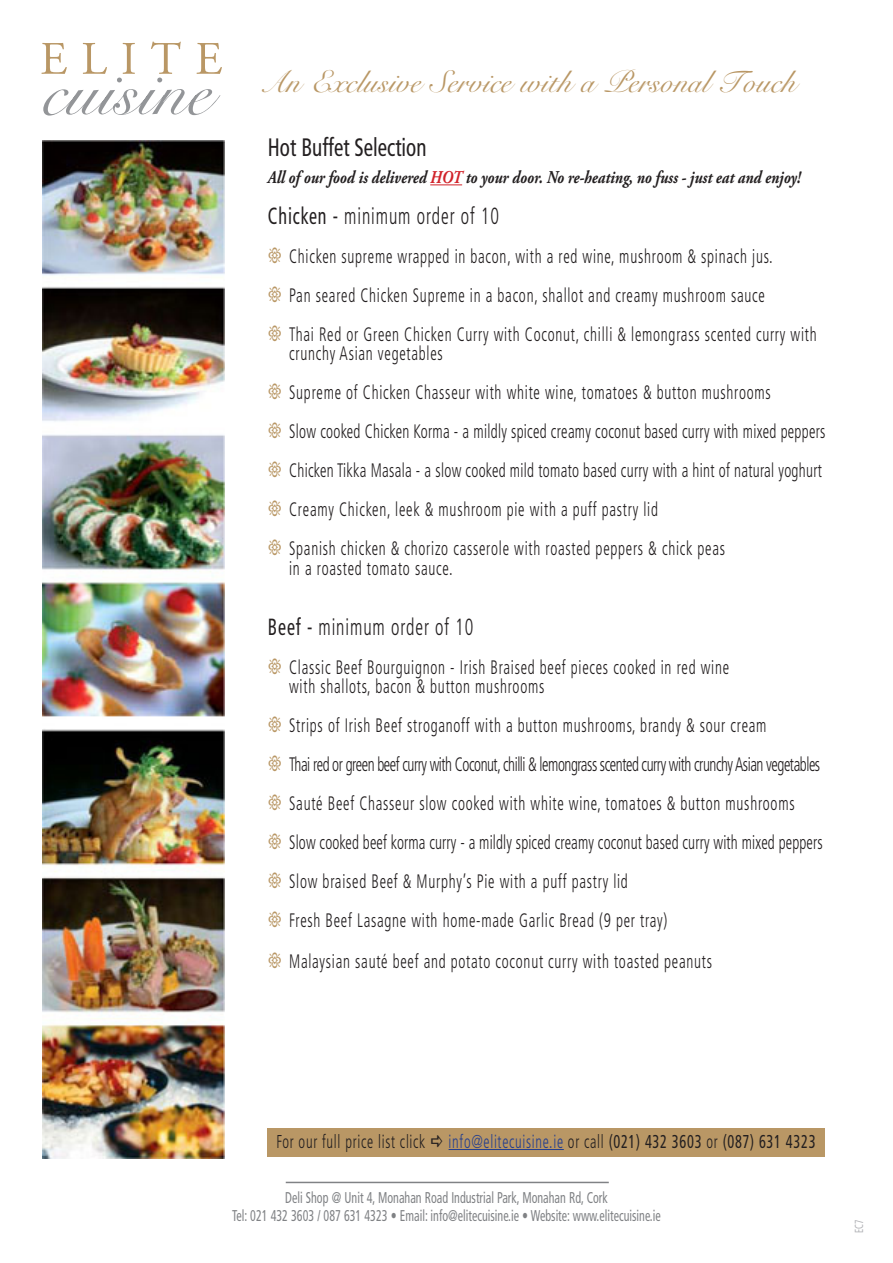
<style>
.page{position:relative;width:893px;height:1263px;background:#fff}
.page>*{position:absolute;margin:0;border:0;box-sizing:border-box;transform-origin:0 0}
.t1{font:31.8px "Snell BT";color:#b99765}
.t2{font:condensed 25.2px "Frutiger";color:#231f20;scale:.83 1}
.t3{font:300 condensed 23.4px "Frutiger";letter-spacing:.05em;color:#231f20;scale:.77 1}
.t4{font:300 condensed 19.5px/19.5px "Frutiger";letter-spacing:.05em;color:#231f20;scale:.77 1}
.t5{font:300 condensed 19.5px "Frutiger";letter-spacing:.02em;color:#231f20;scale:.77 1}
.t6{font:300 condensed 19.5px "Frutiger";letter-spacing:-.03em;color:#231f20;scale:.77 1}
.t7{font:300 condensed 19.5px "Frutiger";letter-spacing:.01em;color:#231f20;scale:.77 1}
.t8{font:300 condensed 18.6px "Frutiger";letter-spacing:.05em;color:#231f20;scale:.77 1}
.t9{font:italic 700 18px "Adobe Garamond Pro";color:#231f20;scale:.83 1}
.t10{font:condensed 15.6px "Frutiger";color:#808285;scale:.77 1}
.t11{font:condensed 11.7px "Frutiger";color:#b2b3b7;scale:.77 1}
.s1{color:#d1232a}
.s2{font-weight:400}
.s3{color:#b99765}
.s4{color:#253f8e}
</style>
<div class="page">
<img style="left:43px;top:140px;width:181px;height:1019px">
<svg style="left:41px;top:41px;width:181px;height:75px"></svg>
<div style="left:268px;top:1128px;width:557px;height:29px;background:#b99765"></div>
<hr style="left:449px;top:1149px;width:115px;height:1px;background:#253f8e">
<hr style="left:286px;top:1182px;width:323px;height:1px;background:#808285">
<hr style="left:430px;top:184px;width:32px;height:1px;background:#d1232a">
<p class="t1" style="left:272px;top:62px;width:534px">An Exclusive Service with a Personal Touch</p>
<p class="t2" style="left:268px;top:133px;width:193px">Hot Buffet Selection</p>
<p class="t9" style="left:268px;top:167px;width:643px">All of our food is delivered <span class="s1">HOT</span> to your door. No re-heating, no fuss - just eat and enjoy!</p>
<p class="t3" style="left:268px;top:202px;width:302px"><span class="s2">Chicken -</span> minimum order of 10</p>
<p class="t4" style="left:268px;top:246px;width:657px"><span class="s3">▲</span> Chicken supreme wrapped in bacon, with a red wine, mushroom &amp; spinach jus.</p>
<p class="t4" style="left:268px;top:285px;width:647px"><span class="s3">▲</span> Pan seared Chicken Supreme in a bacon, shallot and creamy mushroom sauce</p>
<p class="t4" style="left:289px;top:324px;width:687px;text-indent:-21px"><span class="s3">▲</span> Thai Red or Green Chicken Curry with Coconut, chilli &amp; lemongrass scented curry with crunchy Asian vegetables</p>
<p class="t4" style="left:268px;top:383px;width:655px"><span class="s3">▲</span> Supreme of Chicken Chasseur with white wine, tomatoes &amp; button mushrooms</p>
<p class="t5" style="left:268px;top:420px;width:726px"><span class="s3">▲</span> Slow cooked Chicken Korma - a mildly spiced creamy coconut based curry with mixed peppers</p>
<p class="t5" style="left:268px;top:459px;width:721px"><span class="s3">▲</span> Chicken Tikka Masala - a slow cooked mild tomato based curry with a hint of natural yoghurt</p>
<p class="t4" style="left:268px;top:500px;width:508px"><span class="s3">▲</span> Creamy Chicken, leek &amp; mushroom pie with a puff pastry lid</p>
<p class="t4" style="left:268px;top:539px;width:595px"><span class="s3">▲</span> Spanish chicken &amp; chorizo casserole with roasted peppers &amp; chick peas</p>
<p class="t4" style="left:289px;top:558px;width:214px">in a roasted tomato sauce.</p>
<p class="t3" style="left:268px;top:613px;width:268px"><span class="s2">Beef -</span> minimum order of 10</p>
<p class="t4" style="left:268px;top:657px;width:601px"><span class="s3">▲</span> Classic Beef Bourguignon - Irish Braised beef pieces cooked in red wine</p>
<p class="t4" style="left:289px;top:677px;width:333px">with shallots, bacon &amp; button mushrooms</p>
<p class="t4" style="left:268px;top:716px;width:649px"><span class="s3">▲</span> Strips of Irish Beef stroganoff with a button mushrooms, brandy &amp; sour cream</p>
<p class="t6" style="left:268px;top:753px;width:719px"><span class="s3">▲</span> Thai red or green beef curry with Coconut, chilli &amp; lemongrass scented curry with crunchy Asian vegetables</p>
<p class="t4" style="left:268px;top:794px;width:686px"><span class="s3">▲</span> Sauté Beef Chasseur slow cooked with white wine, tomatoes &amp; button mushrooms</p>
<p class="t7" style="left:268px;top:831px;width:722px"><span class="s3">▲</span> Slow cooked beef korma curry - a mildly spiced creamy coconut based curry with mixed peppers</p>
<p class="t4" style="left:268px;top:872px;width:469px"><span class="s3">▲</span> Slow braised Beef &amp; Murphy’s Pie with a puff pastry lid</p>
<p class="t4" style="left:268px;top:911px;width:520px"><span class="s3">▲</span> Fresh Beef Lasagne with home-made Garlic Bread (9 per tray)</p>
<p class="t4" style="left:268px;top:951px;width:578px"><span class="s3">▲</span> Malaysian sauté beef and potato coconut curry with toasted peanuts</p>
<p class="t8" style="left:276px;top:1131px;width:702px">For our full price list click <span class="s4">info@elitecuisine.ie</span> or call <span class="s2">(021) 432 3603</span> or <span class="s2">(087) 631 4323</span></p>
<p class="t10" style="left:285px;top:1188px;width:421px">Deli Shop @ Unit 4, Monahan Road Industrial Park, Monahan Rd, Cork</p>
<p class="t10" style="left:232px;top:1206px;width:558px">Tel: 021 432 3603 / 087 631 4323 • Email: info@elitecuisine.ie • Website: www.elitecuisine.ie</p>
<p class="t11" style="left:852px;top:1233px;width:19px;rotate:-90deg">EC7</p>
</div>
